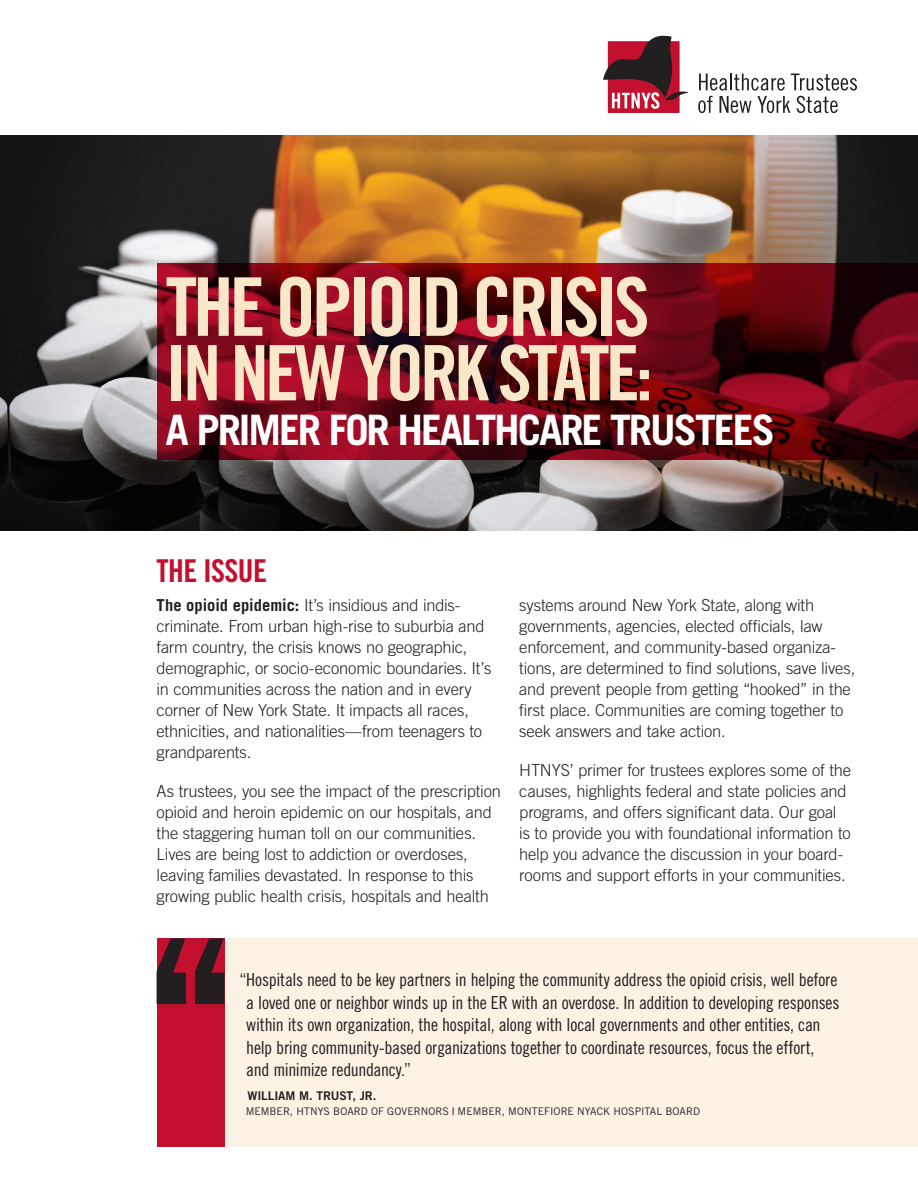
<style>
.page{position:relative;width:918px;height:1188px;background:#fff}
.page>*{position:absolute;margin:0;border:0;box-sizing:border-box;transform-origin:0 0}
._1_Main_Head{font:81px "Trade Gothic LT Std Bd Cn 20";letter-spacing:-.05em;color:#f8e7c9}
._1_Main_Head-2{font:76.5px "Trade Gothic LT Std Bd Cn 20";letter-spacing:-.05em;color:#f8e7c9}
._1_Main_Head-3{font:700 42px "Trade Gothic LT Std";letter-spacing:-.05em;color:#fff}
._1_Main_Head_Bold{font:31.5px "Trade Gothic LT Std Bd Cn 20";letter-spacing:-.02em;color:#c3102f}
._1_body_quote{font:18px/22.5px "Trade Gothic LT Std Cn 18";letter-spacing:-.015em;color:#231f20}
._1_body_copy{font:300 16.5px/21px "Trade Gothic LT Std";letter-spacing:-.01em;color:#231f20}
._1_name_quote{font:12px "Trade Gothic LT Std Bd 2";letter-spacing:-.01em;color:#231f20}
._1_name_quote-2{font:10.5px "Trade Gothic LT Std";color:#231f20}
.s1{font-weight:700}
.s2{font-family:"Trade Gothic LT Std Bd 2";color:#c3102f}
</style>
<div class="page">
<img style="left:0;top:135px;width:918px;height:396px">
<div style="left:608px;top:41px;width:72px;height:72px;background:#c3102f"></div>
<svg style="left:698px;top:74px;width:159px;height:39px"></svg>
<svg style="left:603px;top:35px;width:85px;height:74px"></svg>
<div style="left:209px;top:938px;width:709px;height:209px;background:#fbf2e4"></div>
<svg style="left:157px;top:263px;width:761px;height:197px;background:#6b0714"></svg>
<div style="left:157px;top:938px;width:67px;height:209px;background:#c3102f"></div>
<svg style="left:157px;top:938px;width:67px;height:66px"></svg>
<p class="_1_Main_Head" style="left:166px;top:258px;width:486px">THE OPIOID CRISIS</p>
<p class="_1_Main_Head-2" style="left:166px;top:327px;width:489px">IN NEW YORK STATE:</p>
<p class="_1_Main_Head-3" style="left:166px;top:405px;width:611px">A PRIMER FOR HEALTHCARE TRUSTEES</p>
<p class="_1_Main_Head_Bold" style="left:157px;top:552px;width:112px">THE ISSUE</p>
<p class="_1_body_copy" style="left:157px;top:594px;width:336px"><span class="s1">The opioid epidemic:</span> It’s insidious and indis&shy;criminate. From urban high-rise to suburbia and farm country, the crisis knows no geographic, demographic, or socio-economic boundaries. It’s in communities across the nation and in every corner of New York State. It impacts all races, ethnicities, and nationalities—from teenagers to grandparents.</p>
<p class="_1_body_copy" style="left:157px;top:780px;width:346px">As trustees, you see the impact of the prescription opioid and heroin epidemic on our hospitals, and the staggering human toll on our communities.<br>Lives are being lost to addiction or overdoses, leaving families devastated. In response to this growing public health crisis, hospitals and health</p>
<p class="_1_body_copy" style="left:519px;top:594px;width:337px">systems around New York State, along with governments, agencies, elected officials, law enforcement, and community-based organiza&shy;tions, are determined to find solutions, save lives, and prevent people from getting “hooked” in the first place. Communities are coming together to seek answers and take action.</p>
<p class="_1_body_copy" style="left:519px;top:759px;width:333px">HTNYS’ primer for trustees explores some of the causes, highlights federal and state policies and programs, and offers significant data. Our goal is to provide you with foundational information to help you advance the discussion in your board&shy;rooms and support efforts in your communities.</p>
<p class="_1_body_quote" style="left:246px;top:968px;width:595px;text-indent:-7px">“Hospitals need to be key partners in helping the community address the opioid crisis, well before a loved one or neighbor winds up in the ER with an overdose. In addition to developing responses within its own organization, the hospital, along with local governments and other entities, can help bring community-based organizations together to coordinate resources, focus the effort, and minimize redundancy.”</p>
<p class="_1_name_quote" style="left:248px;top:1088px;width:130px">WILLIAM M. TRUST, JR.</p>
<p class="_1_name_quote-2" style="left:246px;top:1105px;width:456px">MEMBER, HTNYS BOARD OF GOVERNORS <span class="s2">|</span> MEMBER, MONTEFIORE NYACK HOSPITAL BOARD</p>
</div>
